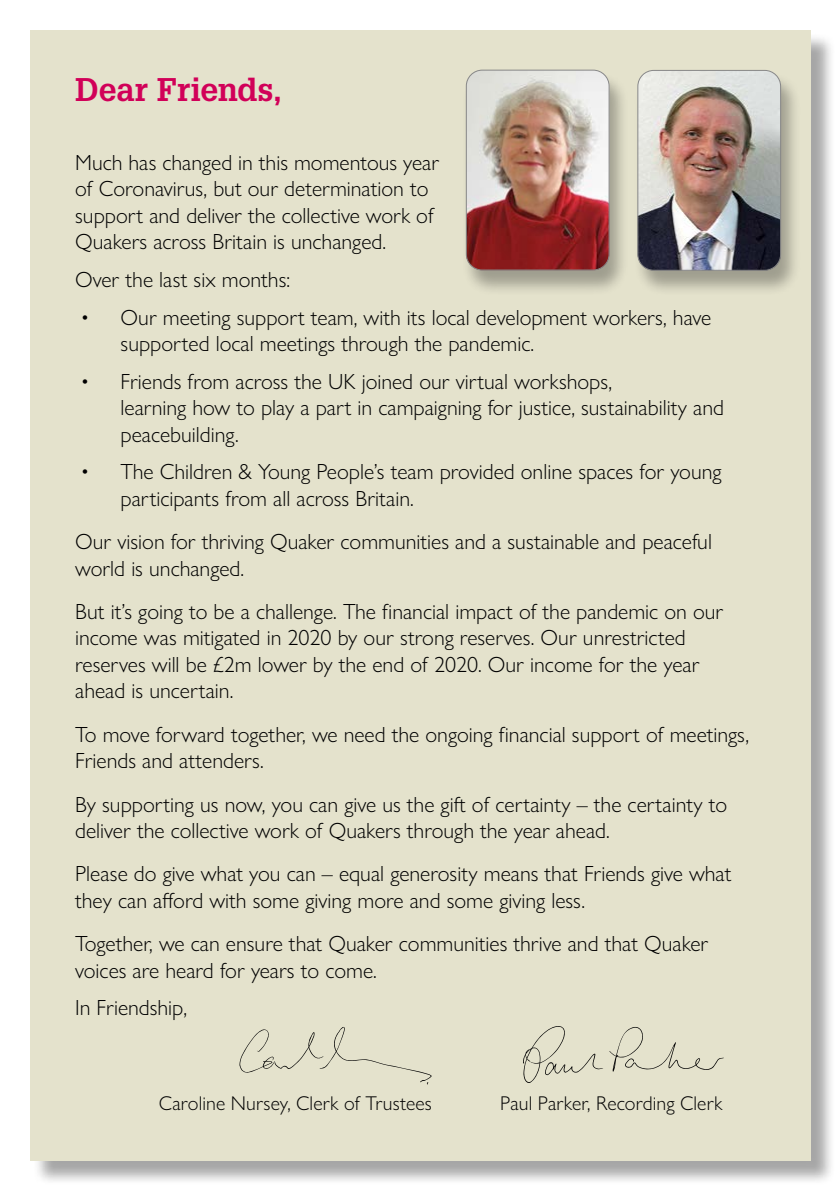
<style>
.page{position:relative;width:840px;height:1191px;background:#fff}
.page>*{position:absolute;margin:0;border:0;box-sizing:border-box;transform-origin:0 0}
.t1{font:700 32px "Glypha";letter-spacing:-.005em;color:#d10058}
.t2{font:300 22px/26.4px "Gill Sans Nova";color:#000}
.t3{font:300 20px "Gill Sans Nova";letter-spacing:.005em;color:#000}
</style>
<div class="page">
<div style="left:32px;top:33px;width:802px;height:1152px;background:#000;opacity:.35"></div>
<div style="left:30px;top:30px;width:779px;height:1130px;background:#e4e2cc"></div>
<div style="left:461px;top:72px;width:339px;height:225px;background:#000;opacity:.3"></div>
<img style="left:637px;top:70px;width:143px;height:200px">
<div style="left:637px;top:70px;width:143px;height:200px;border:1px solid #878787;border-radius:16px"></div>
<img style="left:466px;top:70px;width:143px;height:200px">
<div style="left:466px;top:70px;width:143px;height:200px;border:1px solid #878787;border-radius:16px"></div>
<svg style="left:523px;top:1026px;width:80px;height:57px"></svg>
<svg style="left:609px;top:1027px;width:114px;height:44px"></svg>
<svg style="left:239px;top:1027px;width:192px;height:57px"></svg>
<h1 class="t1" style="left:75px;top:70px;width:208px">Dear Friends,</h1>
<p class="t2" style="left:75px;top:149px;width:365px">Much has changed in this momentous year of Coronavirus, but our determination to support and deliver the collective work of Quakers across Britain is unchanged.</p>
<p class="t2" style="left:75px;top:266px;width:216px">Over the last six months:</p>
<p class="t2" style="left:120px;top:304px;width:591px;text-indent:-40px">• Our meeting support team, with its local development workers, have supported local meetings through the pandemic.</p>
<p class="t2" style="left:120px;top:368px;width:604px;text-indent:-40px">• Friends from across the UK joined our virtual workshops,<br>learning how to play a part in campaigning for justice, sustainability and peacebuilding.</p>
<p class="t2" style="left:120px;top:458px;width:602px;text-indent:-40px">• The Children &amp; Young People’s team provided online spaces for young participants from all across Britain.</p>
<p class="t2" style="left:75px;top:528px;width:638px">Our vision for thriving Quaker communities and a sustainable and peaceful world is unchanged.</p>
<p class="t2" style="left:75px;top:598px;width:649px">But it’s going to be a challenge. The financial impact of the pandemic on our income was mitigated in 2020 by our strong reserves. Our unrestricted reserves will be £2m lower by the end of 2020. Our income for the year ahead is uncertain.</p>
<p class="t2" style="left:75px;top:721px;width:675px">To move forward together, we need the ongoing financial support of meetings,<br>Friends and attenders.</p>
<p class="t2" style="left:75px;top:790px;width:653px">By supporting us now, you can give us the gift of certainty – the certainty to deliver the collective work of Quakers through the year ahead.</p>
<p class="t2" style="left:75px;top:860px;width:657px">Please do give what you can – equal generosity means that Friends give what they can afford with some giving more and some giving less.</p>
<p class="t2" style="left:75px;top:930px;width:634px">Together, we can ensure that Quaker communities thrive and that Quaker voices are heard for years to come.</p>
<p class="t2" style="left:75px;top:994px;width:113px">In Friendship,</p>
<p class="t3" style="left:159px;top:1091px;width:274px">Caroline Nursey, Clerk of Trustees</p>
<p class="t3" style="left:500px;top:1091px;width:223px">Paul Parker, Recording Clerk</p>
</div>
